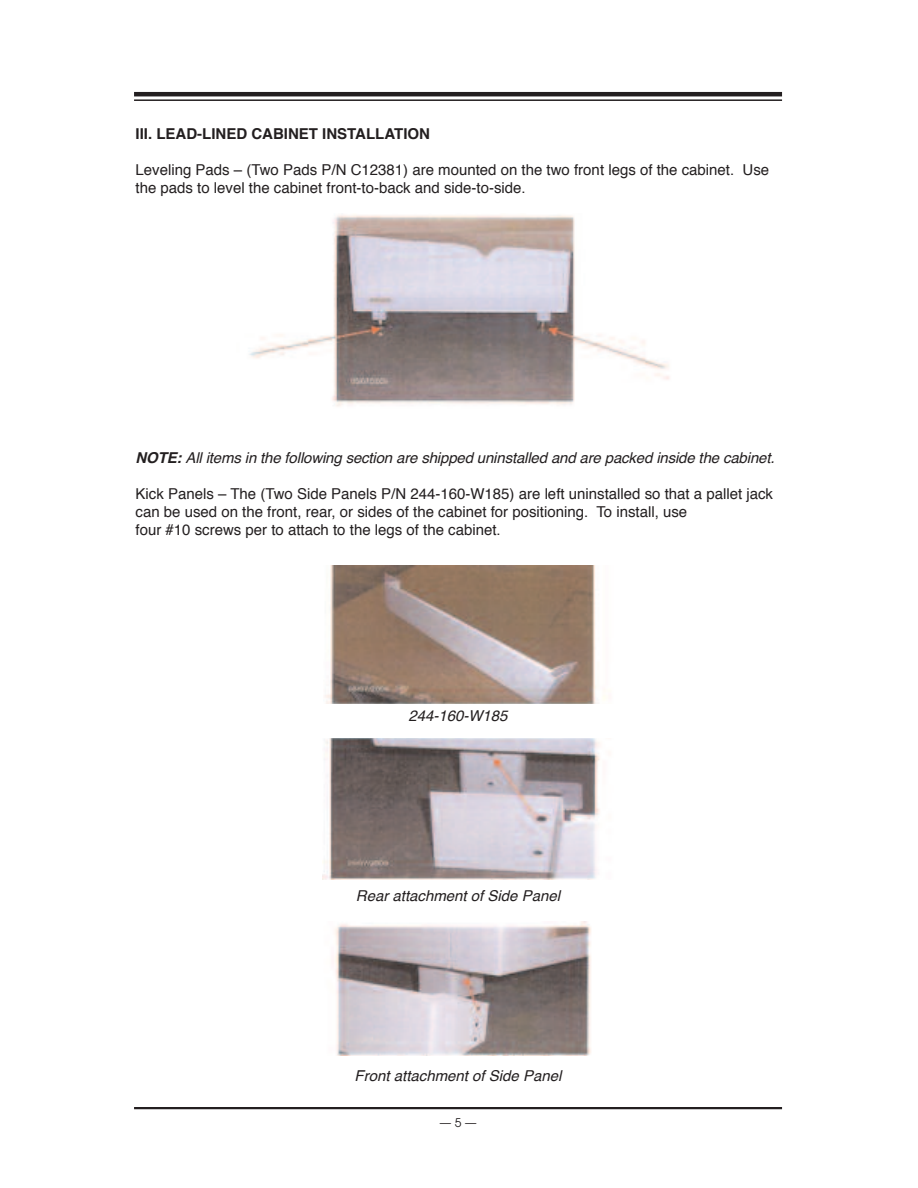
<style>
.page{position:relative;width:918px;height:1188px;background:#fff}
.page>*{position:absolute;margin:0;border:0;box-sizing:border-box;transform-origin:0 0}
.t1{font:15px/18px "Helvetica";color:#231f20}
.t2{font:italic 15px "Helvetica";letter-spacing:-.01em;color:#231f20}
.t3{font:700 15px "Helvetica";color:#231f20}
.t4{font:12px "Avant Garde";color:#231f20}
.s1{font-weight:700}
</style>
<div class="page">
<hr style="left:134px;top:1107px;width:648px;height:2px;background:#231f20">
<hr style="left:134px;top:92px;width:648px;height:4px;background:#231f20">
<hr style="left:134px;top:99px;width:648px;height:2px;background:#231f20">
<img style="left:249px;top:215px;width:421px;height:192px">
<img style="left:325px;top:565px;width:281px;height:139px">
<img style="left:323px;top:739px;width:277px;height:141px">
<img style="left:335px;top:921px;width:256px;height:135px">
<p class="t3" style="left:136px;top:128px;width:296px">III. LEAD-LINED CABINET INSTALLATION</p>
<p class="t1" style="left:136px;top:162px;width:635px">Leveling Pads – (Two Pads P/N C12381) are mounted on the two front legs of the cabinet. Use the pads to level the cabinet front-to-back and side-to-side.</p>
<p class="t2" style="left:136px;top:452px;width:641px"><span class="s1">Note:</span> All items in the following section are shipped uninstalled and are packed inside the cabinet.</p>
<p class="t1" style="left:136px;top:486px;width:639px">Kick Panels – The (Two Side Panels P/N 244-160-W185) are left uninstalled so that a pallet jack can be used on the front, rear, or sides of the cabinet for positioning. To install, use<br>four #10 screws per to attach to the legs of the cabinet.</p>
<p class="t2" style="left:408px;top:710px;width:101px">244-160-W185</p>
<p class="t2" style="left:356px;top:890px;width:206px">Rear attachment of Side Panel</p>
<p class="t2" style="left:355px;top:1070px;width:208px">Front attachment of Side Panel</p>
<p class="t4" style="left:439px;top:1118px;width:39px">—5—</p>
</div>
